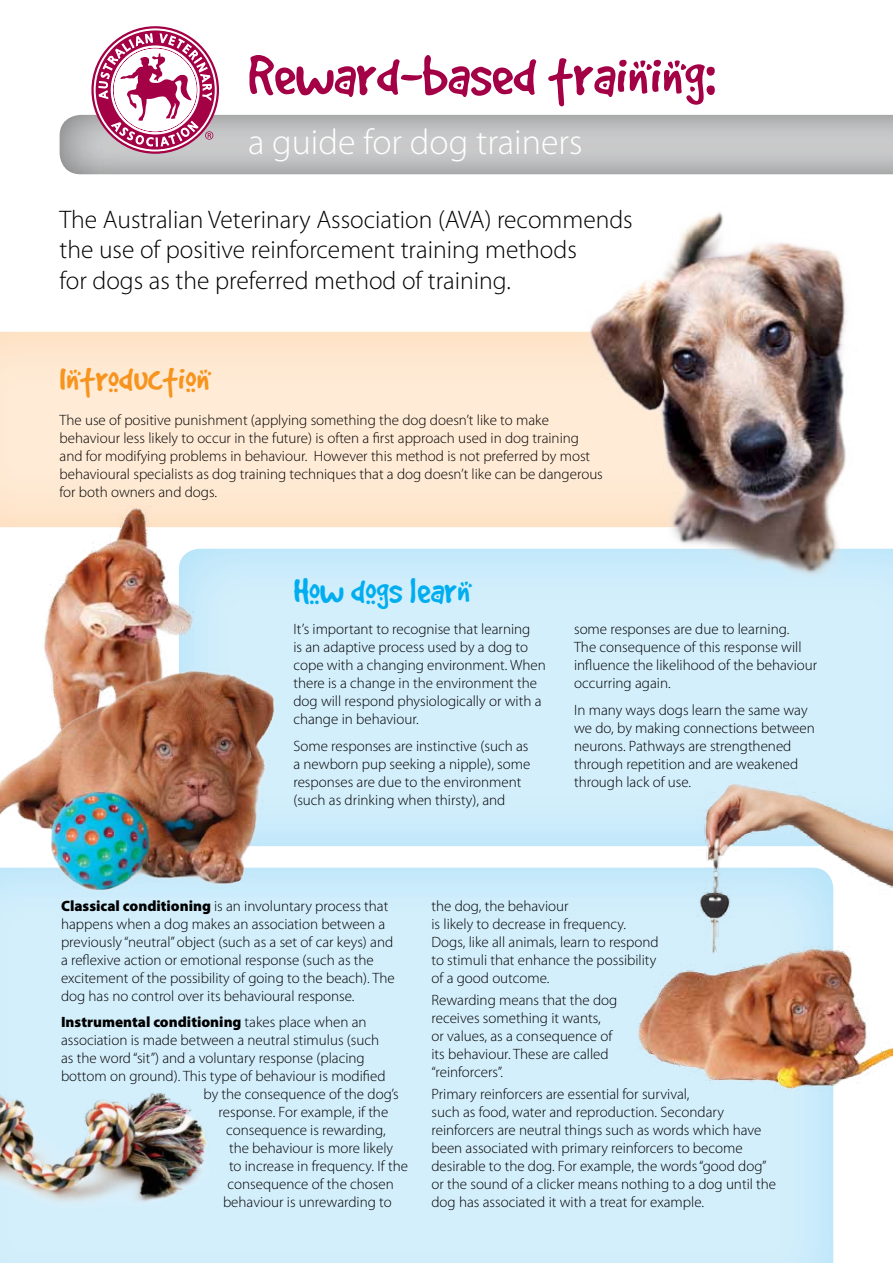
<style>
.page{position:relative;width:893px;height:1263px;background:#fff}
.page>*{position:absolute;margin:0;border:0;box-sizing:border-box;transform-origin:0 0}
.t1{font:63px "Good Dog Cool";color:#a30046}
.t2{font:39px "Good Dog Cool";color:#f7941e}
.t3{font:39px "Good Dog Cool";color:#00aeef}
.t4{font:300 36px "Myriad Pro";color:#fff}
.t5{font:300 25.5px/30.6px "Myriad Pro";color:#000}
.t6{font:300 15px/18px "Myriad Pro";color:#000}
.t7{font:900 15px "Myriad Pro";color:#000}
.s1{font-weight:900}
.s2{font-weight:300}
</style>
<div class="page">
<div style="left:0;top:866px;width:833px;height:397px;background:#d4effc"></div>
<div style="left:178px;top:547px;width:715px;height:302px;background:#00aeef;opacity:.2"></div>
<div style="left:0;top:331px;width:754px;height:199px;background:#f7941e;opacity:.2"></div>
<div style="left:58px;top:114px;width:835px;height:63px;background:#000;opacity:.5"></div>
<img style="left:585px;top:212px;width:272px;height:368px">
<svg style="left:94px;top:28px;width:123px;height:123px"></svg>
<img style="left:0;top:1093px;width:207px;height:109px">
<img style="left:42px;top:507px;width:153px;height:161px">
<img style="left:0;top:668px;width:277px;height:226px">
<img style="left:638px;top:957px;width:255px;height:134px">
<img style="left:696px;top:782px;width:197px;height:175px">
<h1 class="t1" style="left:248px;top:43px;width:468px">Reward-based training:</h1>
<h3 class="t4" style="left:248px;top:120px;width:336px">a guide for dog trainers</h3>
<h3 class="t5" style="left:60px;top:203px;width:575px">The Australian Veterinary Association (AVA) recommends the use of positive reinforcement training methods<br>for dogs as the preferred method of training.</h3>
<h2 class="t2" style="left:60px;top:358px;width:152px">Introduction</h2>
<p class="t6" style="left:60px;top:411px;width:545px">The use of positive punishment (applying something the dog doesn’t like to make behaviour less likely to occur in the future) is often a first approach used in dog training and for modifying problems in behaviour. However this method is not preferred by most behavioural specialists as dog training techniques that a dog doesn’t like can be dangerous for both owners and dogs.</p>
<h2 class="t3" style="left:293px;top:570px;width:179px">How dogs learn</h2>
<p class="t6" style="left:293px;top:620px;width:254px">It’s important to recognise that learning<br>is an adaptive process used by a dog to cope with a changing environment. When there is a change in the environment the dog will respond physiologically or with a change in behaviour.</p>
<p class="t6" style="left:293px;top:737px;width:238px">Some responses are instinctive (such as a newborn pup seeking a nipple), some responses are due to the environment (such as drinking when thirsty), and</p>
<p class="t6" style="left:574px;top:620px;width:245px">some responses are due to learning.<br>The consequence of this response will influence the likelihood of the behaviour occurring again.</p>
<p class="t6" style="left:574px;top:701px;width:242px">In many ways dogs learn the same way we do, by making connections between neurons. Pathways are strengthened through repetition and are weakened through lack of use.</p>
<p class="t6" style="left:61px;top:896px;width:335px"><span class="s1">Classical conditioning</span> is an involuntary process that happens when a dog makes an association between a previously “neutral” object (such as a set of car keys) and a reflexive action or emotional response (such as the excitement of the possibility of going to the beach). The dog has no control over its behavioural response.</p>
<p class="t7" style="left:61px;top:1012px;width:307px">Instrumental conditioning <span class="s2">takes place when an</span></p>
<p class="t6" style="left:61px;top:1031px;width:320px">association is made between a neutral stimulus (such</p>
<p class="t6" style="left:61px;top:1049px;width:305px">as the word “sit”) and a voluntary response (placing</p>
<p class="t6" style="left:61px;top:1067px;width:326px">bottom on ground). This type of behaviour is modified</p>
<p class="t6" style="left:204px;top:1085px;width:197px">by the consequence of the dog’s</p>
<p class="t6" style="left:219px;top:1103px;width:171px">response. For example, if the</p>
<p class="t6" style="left:226px;top:1121px;width:161px">consequence is rewarding,</p>
<p class="t6" style="left:229px;top:1139px;width:166px">the behaviour is more likely</p>
<p class="t6" style="left:229px;top:1157px;width:181px">to increase in frequency. If the</p>
<p class="t6" style="left:228px;top:1175px;width:168px">consequence of the chosen</p>
<p class="t6" style="left:223px;top:1193px;width:170px">behaviour is unrewarding to</p>
<p class="t6" style="left:431px;top:896px;width:229px">the dog, the behaviour<br>is likely to decrease in frequency.<br>Dogs, like all animals, learn to respond to stimuli that enhance the possibility of a good outcome.</p>
<p class="t6" style="left:431px;top:991px;width:187px">Rewarding means that the dog receives something it wants,<br>or values, as a consequence of its behaviour. These are called “reinforcers”.</p>
<p class="t6" style="left:431px;top:1085px;width:346px">Primary reinforcers are essential for survival,<br>such as food, water and reproduction. Secondary reinforcers are neutral things such as words which have been associated with primary reinforcers to become desirable to the dog. For example, the words “good dog” or the sound of a clicker means nothing to a dog until the dog has associated it with a treat for example.</p>
</div>
